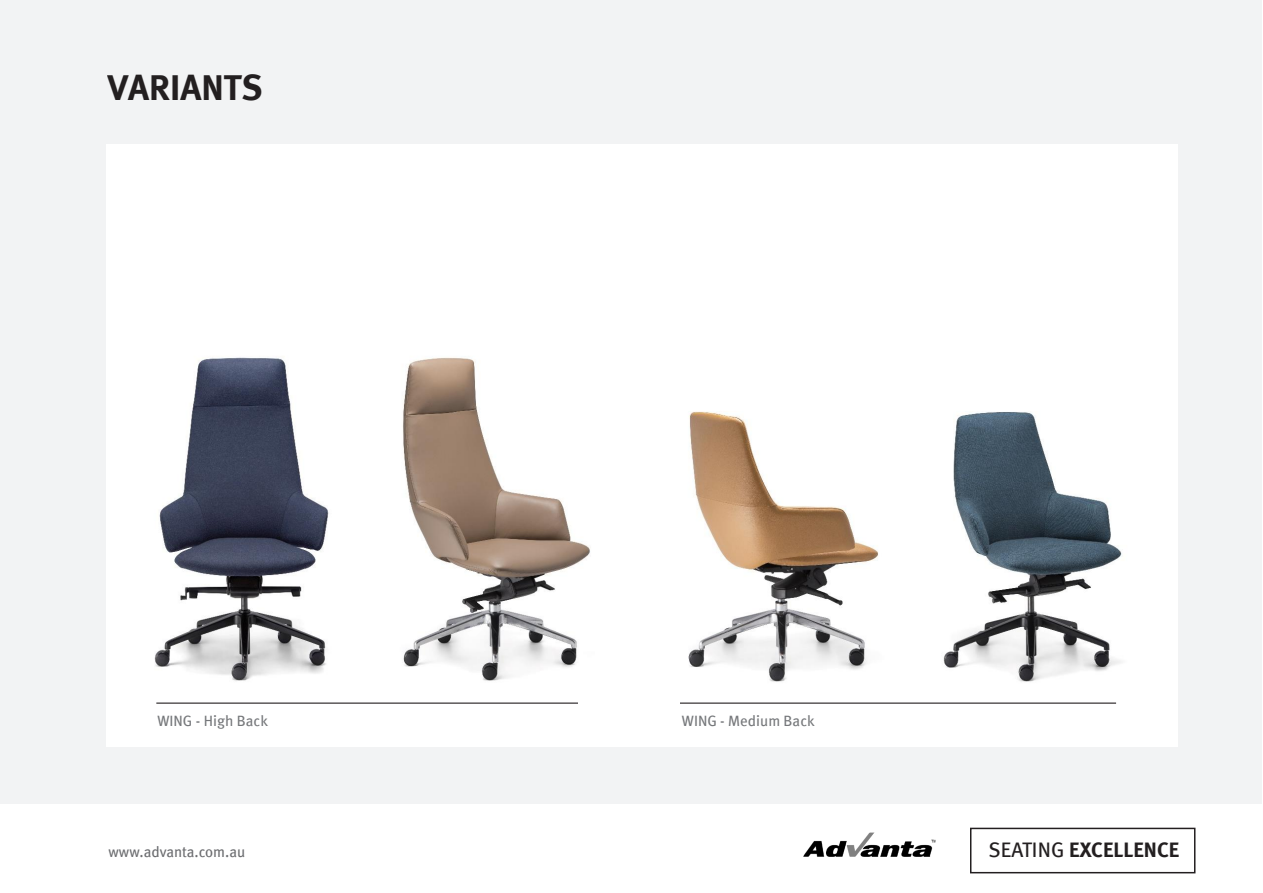
<style>
.page{position:relative;width:1263px;height:893px;background:#fff}
.page>*{position:absolute;margin:0;border:0;box-sizing:border-box;transform-origin:0 0}
.t1{font:36px "Meta Bold LF";color:#231f20}
.t2{font:21px "Meta Bold LF";letter-spacing:.005em;color:#231f20}
.t3{font:15px "Meta Book LF";color:#76787b}
.t4{font:15px "Meta Book LF";color:#6c6d70}
.s1{font-family:"Meta Book LF"}
</style>
<div class="page">
<div style="left:0;top:0;width:1262px;height:803px;background:#f2f3f4"></div>
<div style="left:107px;top:144px;width:1071px;height:603px;background:#fff"></div>
<img style="left:403px;top:357px;width:188px;height:324px">
<img style="left:154px;top:357px;width:175px;height:324px">
<img style="left:688px;top:411px;width:190px;height:271px">
<img style="left:943px;top:412px;width:179px;height:270px">
<hr style="left:156px;top:702px;width:960px;height:2px;background:#231f20">
<div style="left:578px;top:686px;width:102px;height:52px;background:#fff"></div>
<img style="left:849px;top:845px;width:7px;height:12px">
<img style="left:856px;top:832px;width:79px;height:25px">
<img style="left:803px;top:840px;width:46px;height:17px">
<div style="left:970px;top:828px;width:225px;height:45px;border:2px solid #231f20"></div>
<h1 class="t1" style="left:108px;top:66px;width:156px">VARIANTS</h1>
<p class="t3" style="left:157px;top:712px;width:112px">WING - High Back</p>
<p class="t3" style="left:682px;top:712px;width:134px">WING - Medium Back</p>
<p class="t3" style="left:119px;top:838px;width:139px">www.advanta.com.au</p>
<p class="t4" style="left:109px;top:843px;width:138px">www.advanta.com.au</p>
<h2 class="t2" style="left:988px;top:837px;width:192px"><span class="s1">SEATING</span> EXCELLENCE</h2>
</div>
